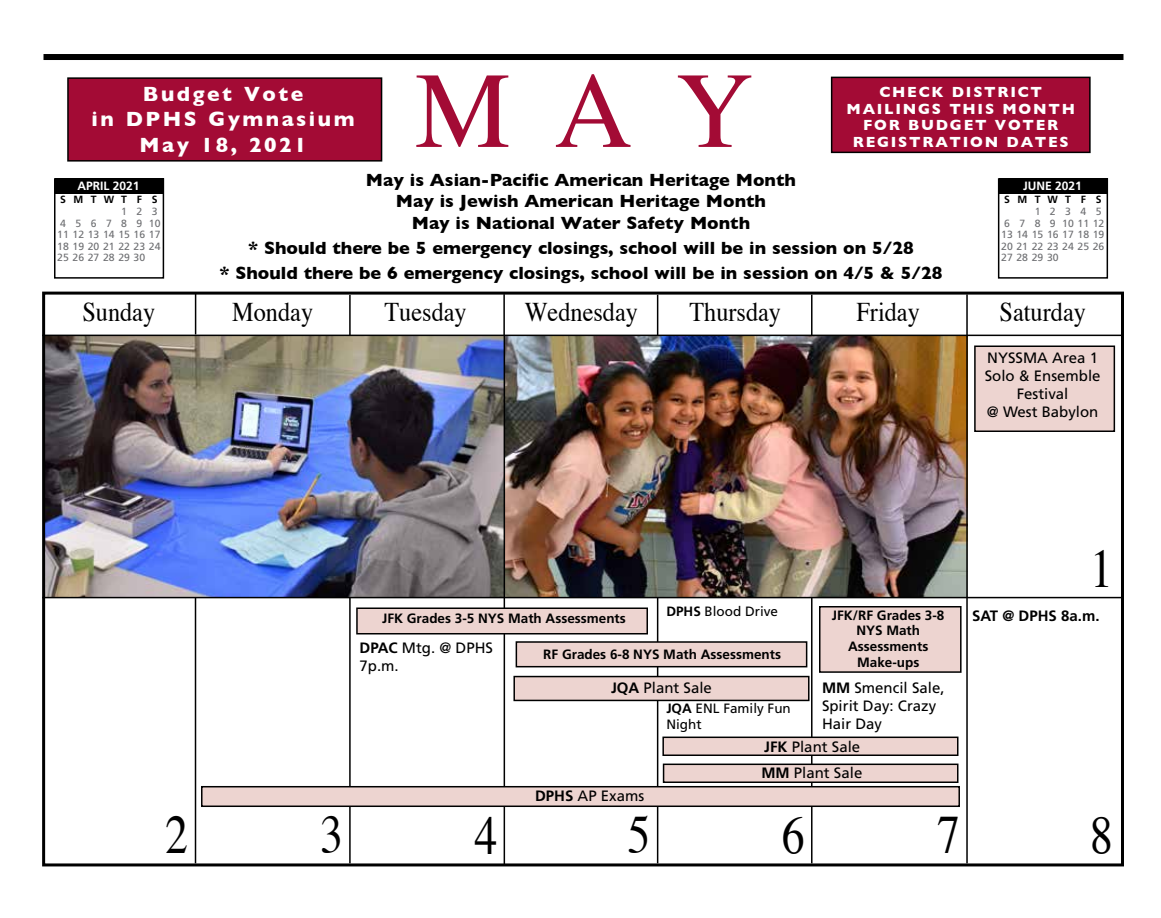
<style>
.page{position:relative;width:1161px;height:918px;background:#fff}
.page>*{position:absolute;margin:0;border:0;box-sizing:border-box;transform-origin:0 0}
.t1{font:108px "Times";color:#a30b35}
.t2{font:54px "Times";color:#000;scale:.85 1}
.t3{font:27px "Times";color:#000;scale:.9 1}
.t4{font:700 21px/25.2px "Gill Sans";letter-spacing:.12em;color:#fff;text-align:center}
.t5{font:700 18px/21.6px "Gill Sans";color:#000;text-align:center}
.t6{font:15px/18px "Frutiger";color:#000}
.t7{font:700 15px/16.5px "Gill Sans";letter-spacing:.115em;color:#fff;text-align:center}
.t8{font:700 15px "Frutiger";color:#000}
.t9{font:700 13.5px/15.8px "Frutiger";color:#000;text-align:center}
.t10{font:13.5px/16.2px "Frutiger";color:#000}
.t11{font:700 12px "Frutiger";color:#fff}
.t12{font:10.5px/11.6px "Frutiger";color:#6d6e71}
.t13{font:700 10.5px "Frutiger";color:#000}
.s1{font-weight:700}
</style>
<div class="page">
<img style="left:46px;top:336px;width:920px;height:261px">
<div style="left:42px;top:292px;width:1082px;height:574px;border:3px solid #000"></div>
<hr style="left:195px;top:598px;width:1px;height:265px;background:#000">
<div style="left:44px;top:54px;width:1080px;height:6px;background:#000"></div>
<hr style="left:42px;top:597px;width:1080px;height:1px;background:#000">
<hr style="left:349px;top:598px;width:2px;height:265px;background:#000">
<hr style="left:349px;top:295px;width:2px;height:41px;background:#000">
<hr style="left:504px;top:335px;width:1px;height:530px;background:#000">
<hr style="left:657px;top:295px;width:1px;height:40px;background:#000">
<hr style="left:657px;top:597px;width:1px;height:266px;background:#000">
<hr style="left:811px;top:295px;width:2px;height:41px;background:#000">
<hr style="left:811px;top:597px;width:2px;height:266px;background:#000">
<hr style="left:966px;top:294px;width:2px;height:569px;background:#000">
<hr style="left:42px;top:335px;width:1080px;height:1px;background:#000">
<div style="left:68px;top:78px;width:314px;height:83px;background:#a30b35"></div>
<div style="left:67px;top:77px;width:315px;height:85px;border:2px solid #000"></div>
<div style="left:832px;top:77px;width:258px;height:75px;background:#a30b35"></div>
<div style="left:831px;top:77px;width:260px;height:76px;border:2px solid #000"></div>
<hr style="left:195px;top:293px;width:1px;height:41px;background:#000">
<hr style="left:503px;top:294px;width:2px;height:42px;background:#000">
<div style="left:975px;top:346px;width:139px;height:85px;background:#edd4d0"></div>
<div style="left:974px;top:346px;width:141px;height:86px;border:2px solid #000"></div>
<div style="left:664px;top:764px;width:294px;height:18px;background:#edd4d0"></div>
<div style="left:663px;top:764px;width:295px;height:19px;border:2px solid #000"></div>
<div style="left:663px;top:737px;width:295px;height:18px;background:#edd4d0"></div>
<div style="left:662px;top:737px;width:296px;height:19px;border:2px solid #000"></div>
<div style="left:54px;top:178px;width:110px;height:101px;border:2px solid #000"></div>
<div style="left:55px;top:179px;width:109px;height:15px;background:#000"></div>
<div style="left:998px;top:178px;width:110px;height:101px;border:2px solid #000"></div>
<div style="left:999px;top:179px;width:109px;height:15px;background:#000"></div>
<div style="left:202px;top:787px;width:757px;height:19px;background:#edd4d0"></div>
<div style="left:201px;top:786px;width:759px;height:21px;border:2px solid #000"></div>
<div style="left:357px;top:608px;width:290px;height:26px;background:#edd4d0"></div>
<div style="left:356px;top:608px;width:292px;height:26px;border:2px solid #000"></div>
<div style="left:820px;top:607px;width:141px;height:65px;background:#edd4d0"></div>
<div style="left:819px;top:606px;width:143px;height:67px;border:2px solid #000"></div>
<div style="left:514px;top:677px;width:295px;height:23px;background:#edd4d0"></div>
<div style="left:513px;top:676px;width:297px;height:25px;border:2px solid #000"></div>
<div style="left:516px;top:642px;width:291px;height:25px;background:#edd4d0"></div>
<div style="left:516px;top:641px;width:291px;height:26px;border:2px solid #000"></div>
<p class="t4" style="left:92px;top:81px;width:264px">Budget Vote<br>in DPHS Gymnasium<br>May 18, 2021</p>
<h1 class="t1" style="left:415px;top:10px;width:340px">MAY</h1>
<p class="t7" style="left:847px;top:84px;width:230px">CHECK DISTRICT<br>MAILINGS THIS MONTH<br>FOR BUDGET VOTER<br>REGISTRATION DATES</p>
<p class="t11" style="left:78px;top:178px;width:64px">APRIL 2021</p>
<p class="t13" style="left:60px;top:193px;width:7px">S</p>
<p class="t12" style="left:57px;top:217px;width:105px">4<br>11 12 13 14 15 16 17<br>18 19 20 21 22 23 24<br>25 26 27 28 29 30</p>
<p class="t13" style="left:152px;top:193px;width:7px">S</p>
<p class="t12" style="left:149px;top:205px;width:13px">3<br>10</p>
<p class="t13" style="left:73px;top:193px;width:11px">M</p>
<p class="t12" style="left:75px;top:217px;width:7px">5</p>
<p class="t13" style="left:91px;top:193px;width:7px">T</p>
<p class="t12" style="left:91px;top:217px;width:7px">6</p>
<p class="t13" style="left:104px;top:193px;width:12px">W</p>
<p class="t12" style="left:106px;top:217px;width:7px">7</p>
<p class="t13" style="left:137px;top:193px;width:7px">F</p>
<p class="t12" style="left:137px;top:205px;width:7px">2<br>9</p>
<p class="t13" style="left:121px;top:193px;width:7px">T</p>
<p class="t12" style="left:121px;top:205px;width:7px">1<br>8</p>
<p class="t5" style="left:366px;top:168px;width:431px">May is Asian-Pacific American Heritage Month<br>May is Jewish American Heritage Month<br>May is National Water Safety Month</p>
<p class="t5" style="left:219px;top:235px;width:725px;line-height:25.2px">* Should there be 5 emergency closings, school will be in session on 5/28<br>* Should there be 6 emergency closings, school will be in session on 4/5 &amp; 5/28</p>
<p class="t11" style="left:1023px;top:178px;width:60px">JUNE 2021</p>
<p class="t13" style="left:1004px;top:193px;width:7px">S</p>
<p class="t12" style="left:1001px;top:217px;width:105px">6<br>13 14 15 16 17 18 19<br>20 21 22 23 24 25 26<br>27 28 29 30</p>
<p class="t13" style="left:1096px;top:193px;width:7px">S</p>
<p class="t12" style="left:1096px;top:205px;width:7px">5</p>
<p class="t13" style="left:1017px;top:193px;width:11px">M</p>
<p class="t12" style="left:1019px;top:217px;width:7px">7</p>
<p class="t13" style="left:1035px;top:193px;width:7px">T</p>
<p class="t12" style="left:1035px;top:205px;width:7px">1<br>8</p>
<p class="t13" style="left:1048px;top:193px;width:12px">W</p>
<p class="t12" style="left:1050px;top:205px;width:7px">2<br>9</p>
<p class="t13" style="left:1081px;top:193px;width:7px">F</p>
<p class="t12" style="left:1062px;top:205px;width:44px;text-align:center">4<br>10 11 12</p>
<p class="t13" style="left:1065px;top:193px;width:7px">T</p>
<p class="t12" style="left:1065px;top:205px;width:7px">3</p>
<h3 class="t3" style="left:82px;top:287px;width:83px">Sunday</h3>
<h3 class="t3" style="left:232px;top:287px;width:91px">Monday</h3>
<h3 class="t3" style="left:384px;top:287px;width:93px">Tuesday</h3>
<h3 class="t3" style="left:525px;top:287px;width:127px">Wednesday</h3>
<h3 class="t3" style="left:689px;top:287px;width:103px">Thursday</h3>
<h3 class="t3" style="left:856px;top:287px;width:72px">Friday</h3>
<h3 class="t3" style="left:1000px;top:287px;width:97px">Saturday</h3>
<p class="t6" style="left:985px;top:348px;width:117px;text-align:center">NYSSMA Area 1<br>Solo &amp; Ensemble<br>Festival<br>@ West Babylon</p>
<p class="t10" style="left:666px;top:603px;width:113px"><span class="s1">DPHS</span> Blood Drive</p>
<p class="t9" style="left:382px;top:610px;width:245px">JFK Grades 3-5 NYS Math Assessments</p>
<p class="t9" style="left:832px;top:607px;width:114px">JFK/RF Grades 3-8<br>NYS Math<br>Assessments<br>Make-ups</p>
<p class="t6" style="left:360px;top:638px;width:135px"><span class="s1">DPAC</span> Mtg. @ DPHS<br>7p.m.</p>
<p class="t9" style="left:543px;top:646px;width:239px">RF Grades 6-8 NYS Math Assessments</p>
<p class="t6" style="left:611px;top:679px;width:102px"><span class="s1">JQA</span> Plant Sale</p>
<p class="t6" style="left:822px;top:679px;width:124px"><span class="s1">MM</span> Smencil Sale,<br>Spirit Day: Crazy<br>Hair Day</p>
<p class="t10" style="left:666px;top:700px;width:126px"><span class="s1">JQA</span> ENL Family Fun<br>Night</p>
<p class="t6" style="left:761px;top:764px;width:102px"><span class="s1">MM</span> Plant Sale</p>
<p class="t6" style="left:764px;top:738px;width:97px"><span class="s1">JFK</span> Plant Sale</p>
<p class="t6" style="left:535px;top:787px;width:111px"><span class="s1">DPHS</span> AP Exams</p>
<h2 class="t2" style="left:1090px;top:519px;width:28px">1</h2>
<p class="t8" style="left:972px;top:607px;width:129px">SAT @ DPHS 8a.m.</p>
<h2 class="t2" style="left:165px;top:784px;width:29px">2</h2>
<h2 class="t2" style="left:320px;top:784px;width:29px">3</h2>
<h2 class="t2" style="left:474px;top:785px;width:28px">4</h2>
<h2 class="t2" style="left:628px;top:785px;width:28px">5</h2>
<h2 class="t2" style="left:782px;top:785px;width:28px">6</h2>
<h2 class="t2" style="left:937px;top:785px;width:28px">7</h2>
<h2 class="t2" style="left:1090px;top:785px;width:28px">8</h2>
</div>
